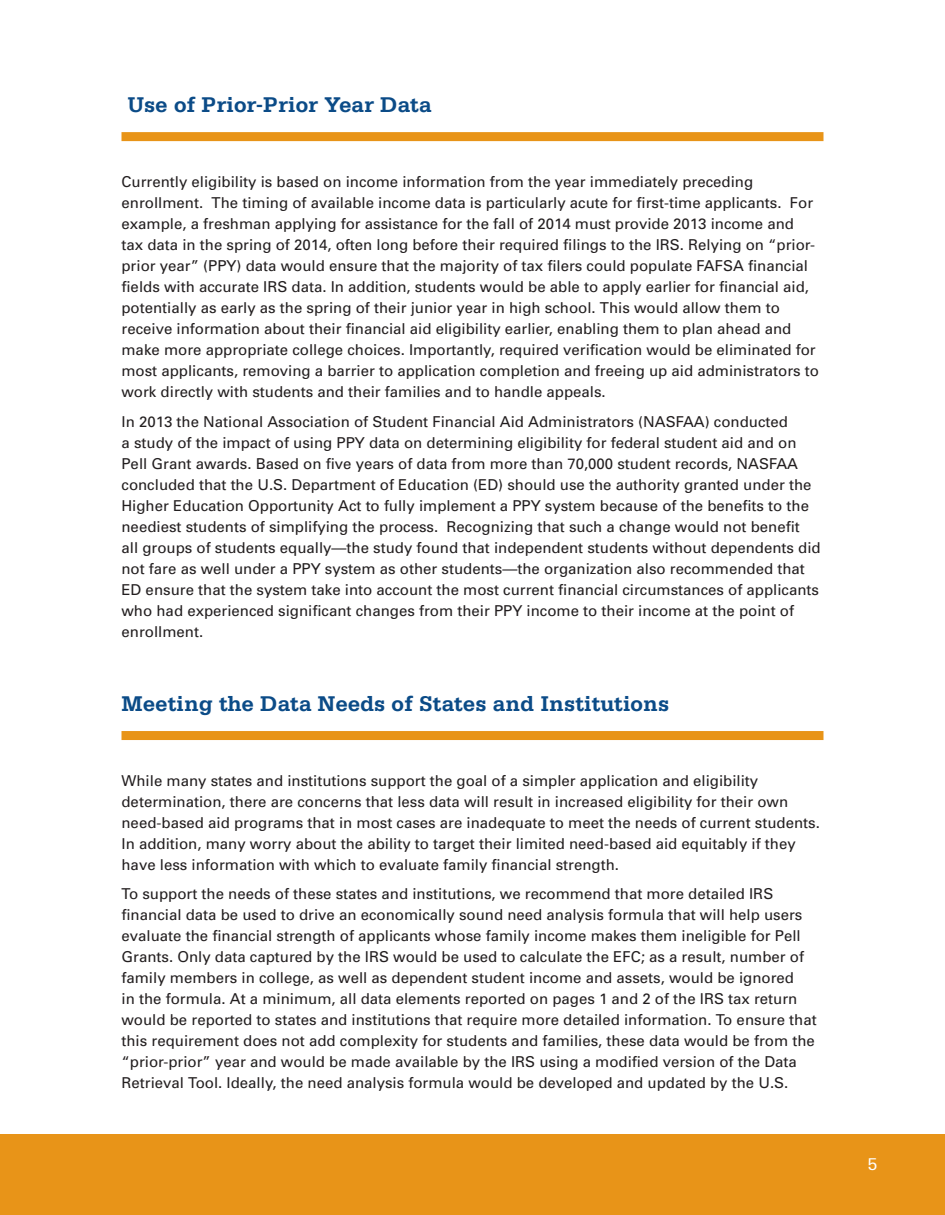
<style>
.page{position:relative;width:945px;height:1215px;background:#fff}
.page>*{position:absolute;margin:0;border:0;box-sizing:border-box;transform-origin:0 0}
.t1{font:700 22.5px "Serifa";color:#0b4b87}
.t2{font:18px "Serifa";color:#fff}
.t3{font:15px/21px "Univers";color:#231f20}
</style>
<div class="page">
<div style="left:14px;top:1134px;width:931px;height:81px;background:#e89418"></div>
<div style="left:0;top:1134px;width:14px;height:81px;background:#e89418"></div>
<div style="left:122px;top:132px;width:702px;height:9px;background:#e89418"></div>
<div style="left:122px;top:731px;width:702px;height:9px;background:#e89418"></div>
<h2 class="t1" style="left:128px;top:91px;width:305px">Use of Prior-Prior Year Data</h2>
<p class="t3" style="left:122px;top:171px;width:699px">Currently eligibility is based on income information from the year immediately preceding enrollment. The timing of available income data is particularly acute for first-time applicants. For example, a freshman applying for assistance for the fall of 2014 must provide 2013 income and tax data in the spring of 2014, often long before their required filings to the IRS. Relying on “prior&shy;prior year” (PPY) data would ensure that the majority of tax filers could populate FAFSA financial fields with accurate IRS data. In addition, students would be able to apply earlier for financial aid, potentially as early as the spring of their junior year in high school. This would allow them to receive information about their financial aid eligibility earlier, enabling them to plan ahead and make more appropriate college choices. Importantly, required verification would be eliminated for most applicants, removing a barrier to application completion and freeing up aid administrators to work directly with students and their families and to handle appeals.</p>
<p class="t3" style="left:122px;top:411px;width:701px">In 2013 the National Association of Student Financial Aid Administrators (NASFAA) conducted<br>a study of the impact of using PPY data on determining eligibility for federal student aid and on Pell Grant awards. Based on five years of data from more than 70,000 student records, NASFAA concluded that the U.S. Department of Education (ED) should use the authority granted under the Higher Education Opportunity Act to fully implement a PPY system because of the benefits to the neediest students of simplifying the process. Recognizing that such a change would not benefit<br>all groups of students equally—the study found that independent students without dependents did not fare as well under a PPY system as other students—the organization also recommended that ED ensure that the system take into account the most current financial circumstances of applicants who had experienced significant changes from their PPY income to their income at the point of enrollment.</p>
<h2 class="t1" style="left:122px;top:690px;width:549px">Meeting the Data Needs of States and Institutions</h2>
<p class="t3" style="left:122px;top:770px;width:700px">While many states and institutions support the goal of a simpler application and eligibility determination, there are concerns that less data will result in increased eligibility for their own need-based aid programs that in most cases are inadequate to meet the needs of current students.<br>In addition, many worry about the ability to target their limited need-based aid equitably if they have less information with which to evaluate family financial strength.</p>
<p class="t3" style="left:122px;top:884px;width:697px">To support the needs of these states and institutions, we recommend that more detailed IRS financial data be used to drive an economically sound need analysis formula that will help users evaluate the financial strength of applicants whose family income makes them ineligible for Pell Grants. Only data captured by the IRS would be used to calculate the EFC; as a result, number of family members in college, as well as dependent student income and assets, would be ignored<br>in the formula. At a minimum, all data elements reported on pages 1 and 2 of the IRS tax return would be reported to states and institutions that require more detailed information. To ensure that this requirement does not add complexity for students and families, these data would be from the “prior-prior” year and would be made available by the IRS using a modified version of the Data Retrieval Tool. Ideally, the need analysis formula would be developed and updated by the U.S.</p>
<p class="t2" style="left:867px;top:1155px;width:12px">5</p>
</div>
